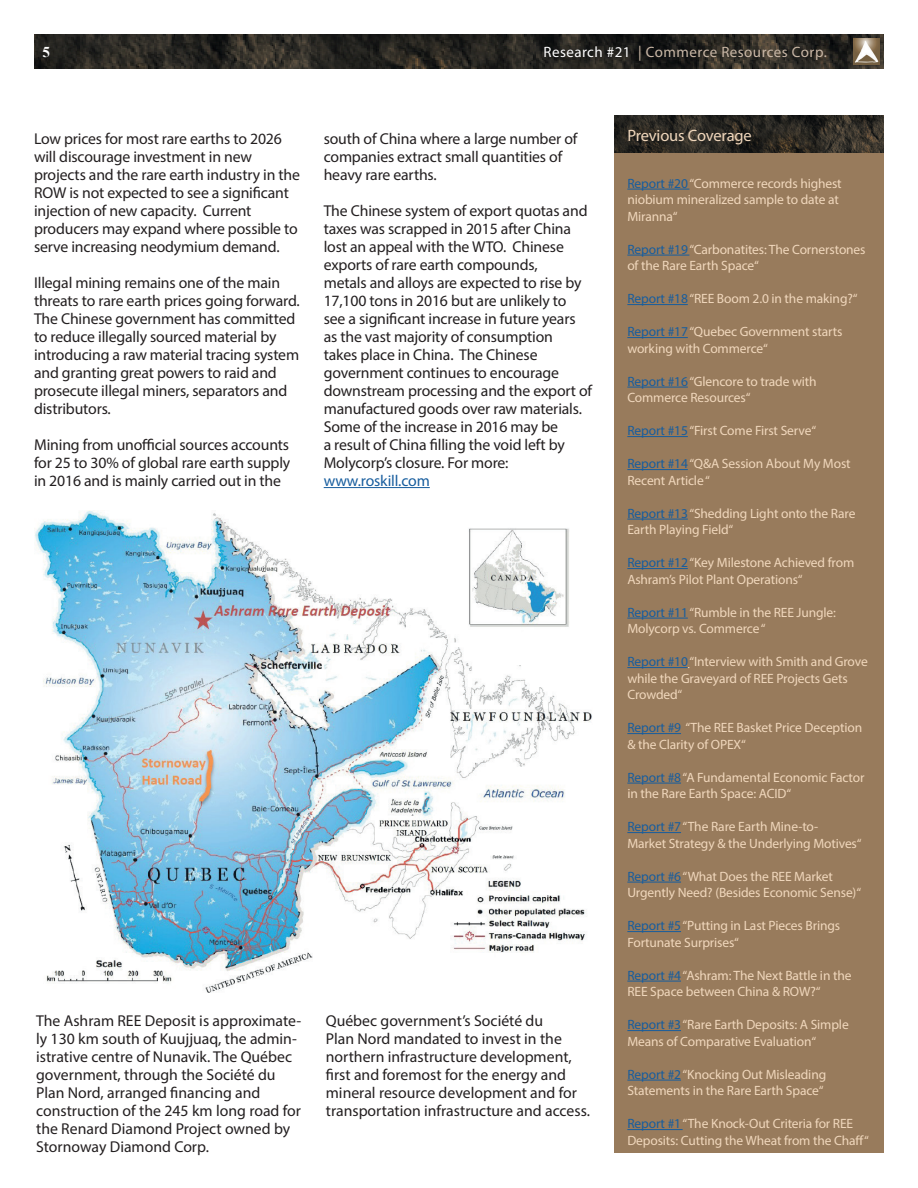
<style>
.page{position:relative;width:918px;height:1188px;background:#fff}
.page>*{position:absolute;margin:0;border:0;box-sizing:border-box;transform-origin:0 0}
.t1{font:16.5px "Myriad Pro";letter-spacing:-.01em;color:#f0d7bc}
.t2{font:15.75px/18px "Myriad Pro";letter-spacing:-.01em;color:#231f20}
.t3{font:15.75px "Myriad Pro";letter-spacing:-.01em;color:#175d9e}
.t4{font:15px "Myriad Pro";letter-spacing:.03em;color:#cab8a7}
.t5{font:700 15px "Times New Roman";color:#fff}
.t6{font:13.5px/16.5px "Myriad Pro";letter-spacing:-.01em;color:#f0d7bc}
.s1{color:#fff}
.s2{color:#175d9e}
</style>
<div class="page">
<div style="left:615px;top:116px;width:269px;height:1037px;background:#987b5c"></div>
<img style="left:615px;top:116px;width:269px;height:37px">
<hr style="left:627px;top:189px;width:62px;height:1px;background:#175d9e">
<hr style="left:627px;top:255px;width:62px;height:1px;background:#175d9e">
<hr style="left:627px;top:304px;width:61px;height:1px;background:#175d9e">
<hr style="left:627px;top:337px;width:61px;height:1px;background:#175d9e">
<hr style="left:627px;top:387px;width:61px;height:1px;background:#175d9e">
<hr style="left:627px;top:436px;width:61px;height:1px;background:#175d9e">
<hr style="left:627px;top:469px;width:61px;height:1px;background:#175d9e">
<hr style="left:627px;top:519px;width:61px;height:1px;background:#175d9e">
<hr style="left:627px;top:568px;width:61px;height:1px;background:#175d9e">
<hr style="left:627px;top:618px;width:61px;height:1px;background:#175d9e">
<hr style="left:627px;top:667px;width:61px;height:1px;background:#175d9e">
<hr style="left:627px;top:733px;width:54px;height:1px;background:#175d9e">
<hr style="left:627px;top:783px;width:54px;height:1px;background:#175d9e">
<hr style="left:627px;top:832px;width:54px;height:1px;background:#175d9e">
<hr style="left:627px;top:882px;width:54px;height:1px;background:#175d9e">
<hr style="left:627px;top:931px;width:54px;height:1px;background:#175d9e">
<hr style="left:627px;top:981px;width:54px;height:1px;background:#175d9e">
<hr style="left:627px;top:1030px;width:54px;height:1px;background:#175d9e">
<hr style="left:627px;top:1080px;width:54px;height:1px;background:#175d9e">
<hr style="left:627px;top:1129px;width:56px;height:1px;background:#175d9e">
<img style="left:34px;top:34px;width:850px;height:35px">
<div style="left:852px;top:37px;width:30px;height:31px;background:#231f20;opacity:.65"></div>
<img style="left:853px;top:38px;width:26px;height:27px">
<hr style="left:324px;top:487px;width:106px;height:1px;background:#175d9e">
<img style="left:34px;top:510px;width:558px;height:483px">
<p class="t5" style="left:43px;top:41px;width:9px">5</p>
<p class="t4" style="left:543px;top:43px;width:285px"><span class="s1">Research #21</span> | Commerce Resources Corp.</p>
<p class="t2" style="left:34px;top:129px;width:268px">Low prices for most rare earths to 2026 will discourage investment in new projects and the rare earth industry in the ROW is not expected to see a significant injection of new capacity. Current producers may expand where possible to serve increasing neodymium demand.</p>
<p class="t2" style="left:34px;top:273px;width:267px">Illegal mining remains one of the main threats to rare earth prices going forward.<br>The Chinese government has committed to reduce illegally sourced material by introducing a raw material tracing system and granting great powers to raid and prosecute illegal miners, separators and distributors.</p>
<p class="t2" style="left:34px;top:436px;width:258px;text-align:justify">Mining from unofficial sources accounts for 25 to 30% of global rare earth supply in 2016 and is mainly carried out in the</p>
<p class="t2" style="left:324px;top:129px;width:255px">south of China where a large number of companies extract small quantities of heavy rare earths.</p>
<p class="t2" style="left:324px;top:201px;width:270px">The Chinese system of export quotas and taxes was scrapped in 2015 after China lost an appeal with the WTO. Chinese exports of rare earth compounds,<br>metals and alloys are expected to rise by 17,100 tons in 2016 but are unlikely to see a significant increase in future years as the vast majority of consumption<br>takes place in China. The Chinese government continues to encourage downstream processing and the export of manufactured goods over raw materials.<br>Some of the increase in 2016 may be<br>a result of China filling the void left by Molycorp’s closure. For more:</p>
<p class="t3" style="left:324px;top:471px;width:108px">www.roskill.com</p>
<p class="t2" style="left:36px;top:1011px;width:267px">The Ashram REE Deposit is approximate&shy;ly 130 km south of Kuujjuaq, the admin&shy;istrative centre of Nunavik. The Québec government, through the Société du Plan Nord, arranged financing and construction of the 245 km long road for the Renard Diamond Project owned by Stornoway Diamond Corp.</p>
<p class="t2" style="left:326px;top:1011px;width:266px">Québec government’s Société du<br>Plan Nord mandated to invest in the northern infrastructure development, first and foremost for the energy and mineral resource development and for transportation infrastructure and access.</p>
<p class="t1" style="left:627px;top:126px;width:126px">Previous Coverage</p>
<p class="t6" style="left:627px;top:175px;width:216px"><span class="s2">Report #20</span> “Commerce records highest niobium mineralized sample to date at<br>Miranna“</p>
<p class="t6" style="left:627px;top:241px;width:240px"><span class="s2">Report #19</span> “Carbonatites: The Cornerstones of the Rare Earth Space“</p>
<p class="t6" style="left:627px;top:290px;width:232px"><span class="s2">Report #18</span>“REE Boom 2.0 in the making?“</p>
<p class="t6" style="left:627px;top:323px;width:217px"><span class="s2">Report #17</span>“Quebec Government starts working with Commerce“</p>
<p class="t6" style="left:627px;top:373px;width:191px"><span class="s2">Report #16</span>“Glencore to trade with<br>Commerce Resources“</p>
<p class="t6" style="left:627px;top:422px;width:190px"><span class="s2">Report #15</span>“First Come First Serve“</p>
<p class="t6" style="left:627px;top:455px;width:225px"><span class="s2">Report #14</span>“Q&amp;A Session About My Most<br>Recent Article “</p>
<p class="t6" style="left:627px;top:505px;width:230px"><span class="s2">Report #13</span>“Shedding Light onto the Rare<br>Earth Playing Field“</p>
<p class="t6" style="left:627px;top:554px;width:228px"><span class="s2">Report #12</span>“Key Milestone Achieved from<br>Ashram’s Pilot Plant Operations“</p>
<p class="t6" style="left:627px;top:604px;width:210px"><span class="s2">Report #11</span>“Rumble in the REE Jungle:<br>Molycorp vs. Commerce “</p>
<p class="t6" style="left:627px;top:653px;width:242px"><span class="s2">Report #10</span>“Interview with Smith and Grove while the Graveyard of REE Projects Gets<br>Crowded“</p>
<p class="t6" style="left:627px;top:719px;width:236px"><span class="s2">Report #9</span> “The REE Basket Price Deception &amp; the Clarity of OPEX“</p>
<p class="t6" style="left:627px;top:769px;width:239px"><span class="s2">Report #8</span>“A Fundamental Economic Factor in the Rare Earth Space: ACID“</p>
<p class="t6" style="left:627px;top:818px;width:236px"><span class="s2">Report #7</span> “The Rare Earth Mine-to-<br>Market Strategy &amp; the Underlying Motives“</p>
<p class="t6" style="left:627px;top:868px;width:235px"><span class="s2">Report #6</span> “What Does the REE Market<br>Urgently Need? (Besides Economic Sense)“</p>
<p class="t6" style="left:627px;top:917px;width:214px"><span class="s2">Report #5</span> “Putting in Last Pieces Brings<br>Fortunate Surprises“</p>
<p class="t6" style="left:627px;top:967px;width:226px"><span class="s2">Report #4</span>“Ashram: The Next Battle in the<br>REE Space between China &amp; ROW?“</p>
<p class="t6" style="left:627px;top:1016px;width:223px"><span class="s2">Report #3</span>“Rare Earth Deposits: A Simple<br>Means of Comparative Evaluation“</p>
<p class="t6" style="left:627px;top:1066px;width:200px"><span class="s2">Report #2</span>“Knocking Out Misleading<br>Statements in the Rare Earth Space“</p>
<p class="t6" style="left:627px;top:1115px;width:243px"><span class="s2">Report #1</span> “The Knock-Out Criteria for REE<br>Deposits: Cutting the Wheat from the Chaff“</p>
</div>
